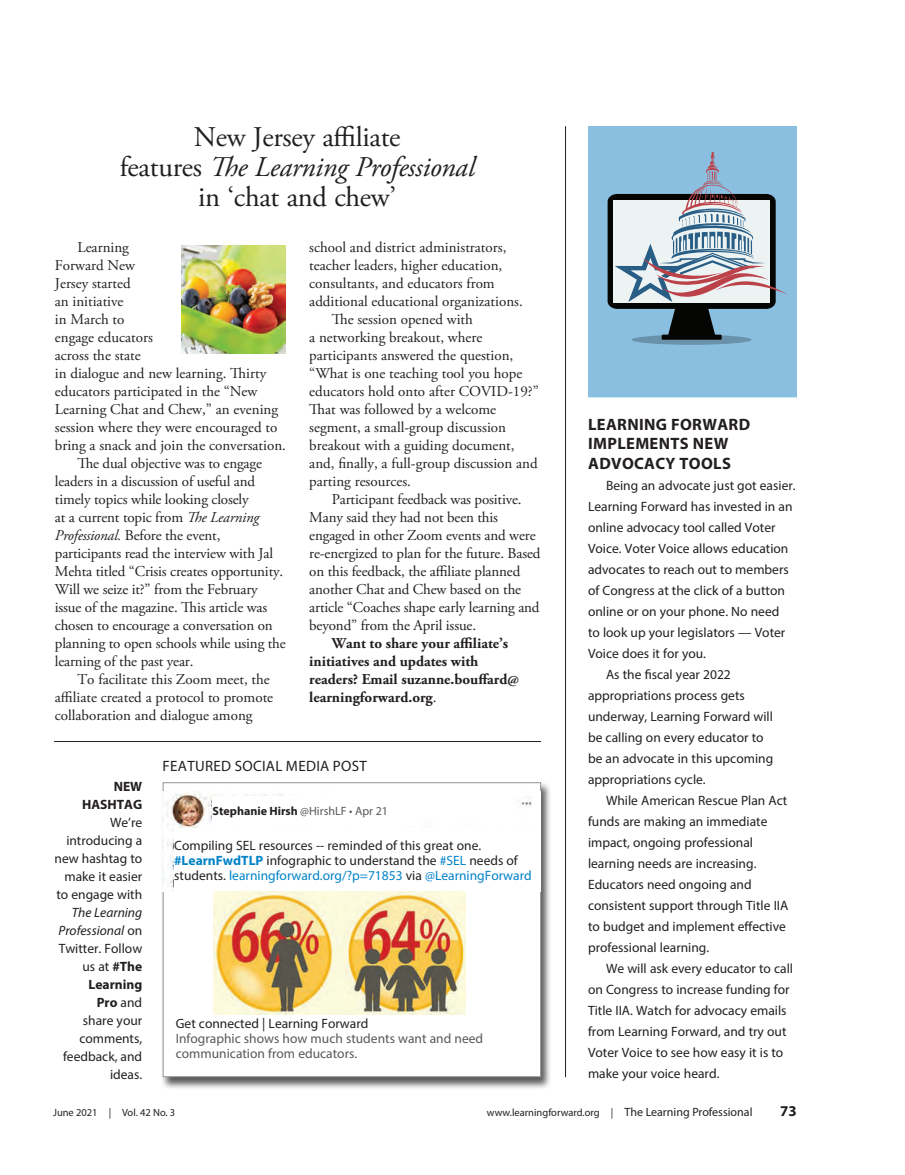
<style>
.page{position:relative;width:905px;height:1175px;background:#fff}
.page>*{position:absolute;margin:0;border:0;box-sizing:border-box;transform-origin:0 0}
.box{font:28.5px/30px "Adobe Garamond Pro";letter-spacing:-.01em;color:#231f20;text-align:center}
.box-2{font:700 16.5px/19.5px "Myriad Pro";letter-spacing:.02em;color:#231f20}
.body{font:15px/18px "Adobe Garamond Pro";color:#231f20}
.body-2{font:700 15px/18px "Adobe Garamond Pro";color:#231f20}
.body-3{font:15px "Myriad Pro";letter-spacing:.02em;color:#231f20}
.t1{font:700 15px "Myriad Pro";color:#231f20}
.box-3{font:13.5px/21px "Myriad Pro";color:#231f20}
.box-4{font:13.5px/15px "Myriad Pro";color:#57585a}
.box-5{font:700 13.5px/18px "Myriad Pro";color:#231f20;text-align:right}
.subhead{font:700 12px "Myriad Pro";color:#231f20}
.t2{font:10.5px "Myriad Pro";color:#231f20}
.s1{font-style:italic}
.s2{font-weight:400}
.s3{font-weight:700}
.s4{font-weight:400;color:#57585a}
.s5{font-weight:700;color:#0082c8}
.s6{color:#0082c8}
.s7{font-size:12px}
</style>
<div class="page">
<hr style="left:54px;top:741px;width:487px;height:1px;background:#231f20">
<div style="left:161px;top:782px;width:391px;height:307px;background:#231f20;opacity:.75"></div>
<div style="left:163px;top:782px;width:378px;height:295px;background:#fff;border:1px solid #939598"></div>
<img style="left:163px;top:791px;width:378px;height:101px">
<div style="left:212px;top:796px;width:202px;height:29px;background:#fff"></div>
<div style="left:174px;top:828px;width:358px;height:64px;background:#fff"></div>
<img style="left:213px;top:892px;width:252px;height:122px">
<div style="left:588px;top:126px;width:208px;height:270px;background:#8abfe0"></div>
<div style="left:631px;top:334px;width:120px;height:11px;background:#6991a9;border-radius:50%"></div>
<svg style="left:607px;top:151px;width:180px;height:189px"></svg>
<img style="left:182px;top:245px;width:103px;height:108px">
<hr style="left:565px;top:126px;width:1px;height:951px;background:#231f20">
<p class="box" style="left:120px;top:123px;width:356px">New Jersey affiliate<br>features <span class="s1">The Learning Professional </span>in ‘chat and chew’</p>
<p class="body" style="left:55px;top:239px;width:232px;text-indent:22px">Learning<br>Forward New<br>Jersey started<br>an initiative<br>in March to<br>engage educators<br>across the state<br>in dialogue and new learning. Thirty educators participated in the “New<br>Learning Chat and Chew,” an evening session where they were encouraged to bring a snack and join the conversation.</p>
<p class="body" style="left:55px;top:455px;width:232px;text-indent:22px">The dual objective was to engage leaders in a discussion of useful and timely topics while looking closely<br>at a current topic from <span class="s1">The Learning Professional.</span> Before the event, participants read the interview with Jal Mehta titled “Crisis creates opportunity.<br>Will we seize it?” from the February issue of the magazine. This article was chosen to encourage a conversation on planning to open schools while using the learning of the past year.</p>
<p class="body" style="left:55px;top:671px;width:220px;text-indent:22px">To facilitate this Zoom meet, the affiliate created a protocol to promote collaboration and dialogue among</p>
<p class="body" style="left:309px;top:239px;width:215px">school and district administrators, teacher leaders, higher education, consultants, and educators from additional educational organizations.</p>
<p class="body" style="left:309px;top:311px;width:231px;text-indent:22px">The session opened with<br>a networking breakout, where participants answered the question, “What is one teaching tool you hope educators hold onto after COVID-19?”<br>That was followed by a welcome segment, a small-group discussion breakout with a guiding document, and, finally, a full-group discussion and parting resources.</p>
<p class="body" style="left:309px;top:491px;width:233px;text-indent:22px">Participant feedback was positive.<br>Many said they had not been this engaged in other Zoom events and were re-energized to plan for the future. Based on this feedback, the affiliate planned another Chat and Chew based on the article “Coaches shape early learning and beyond” from the April issue.</p>
<p class="body-2" style="left:309px;top:635px;width:211px;text-indent:22px">Want to share your affiliate’s initiatives and updates with readers? Email suzanne.bouffard@ learningforward.org<span class="s2">.</span></p>
<p class="box-5" style="left:82px;top:777px;width:62px">NEW<br>HASHTAG</p>
<p class="box-3" style="left:54px;top:813px;width:89px;line-height:18px;text-align:right">We’re introducing a new hashtag to make it easier to engage with<br><span class="s1">The Learning<br>Professional</span> on<br>Twitter. Follow us at <span class="s3">#The<br>Learning<br>Pro</span> and<br>share your comments, feedback, and ideas.</p>
<p class="body-3" style="left:163px;top:756px;width:206px">FEATURED SOCIAL MEDIA POST</p>
<p class="subhead" style="left:212px;top:803px;width:177px">Stephanie Hirsh <span class="s4">@HirshLF • Apr 21</span></p>
<p class="box-3" style="left:174px;top:838px;width:359px;line-height:15px">Compiling SEL resources -- reminded of this great one. <span class="s5">#LearnFwdTLP</span> infographic to understand the <span class="s6">#SEL</span> needs of students. <span class="s6">learningforward.org/?p=71853</span> via <span class="s6">@LearningForward</span></p>
<p class="box-3" style="left:176px;top:1013px;width:194px">Get connected | Learning Forward</p>
<p class="box-4" style="left:176px;top:1031px;width:309px">Infographic shows how much students want and need communication from educators.</p>
<p class="box-2" style="left:588px;top:414px;width:163px">LEARNING FORWARD<br>IMPLEMENTS NEW<br>ADVOCACY TOOLS</p>
<p class="box-3" style="left:588px;top:475px;width:209px;text-indent:18px">Being an advocate just got easier.<br>Learning Forward has invested in an online advocacy tool called Voter<br>Voice. Voter Voice allows education advocates to reach out to members of Congress at the click of a button online or on your phone. No need<br>to look up your legislators — Voter<br>Voice does it for you.</p>
<p class="box-3" style="left:588px;top:664px;width:187px;text-indent:18px">As the fiscal year 2022 appropriations process gets underway, Learning Forward will be calling on every educator to be an advocate in this upcoming appropriations cycle.</p>
<p class="box-3" style="left:588px;top:790px;width:202px;text-indent:18px">While American Rescue Plan Act funds are making an immediate impact, ongoing professional learning needs are increasing.<br>Educators need ongoing and consistent support through Title IIA to budget and implement effective professional learning.</p>
<p class="box-3" style="left:588px;top:958px;width:206px;text-indent:18px">We will ask every educator to call on Congress to increase funding for<br>Title IIA. Watch for advocacy emails from Learning Forward, and try out<br>Voter Voice to see how easy it is to make your voice heard.</p>
<p class="t2" style="left:53px;top:1106px;width:124px">June 2021 | Vol. 42 No. 3</p>
<p class="t2" style="left:487px;top:1106px;width:267px">www.learningforward.org | <span class="s7">The Learning Professional</span></p>
<p class="t1" style="left:780px;top:1101px;width:18px">73</p>
</div>
